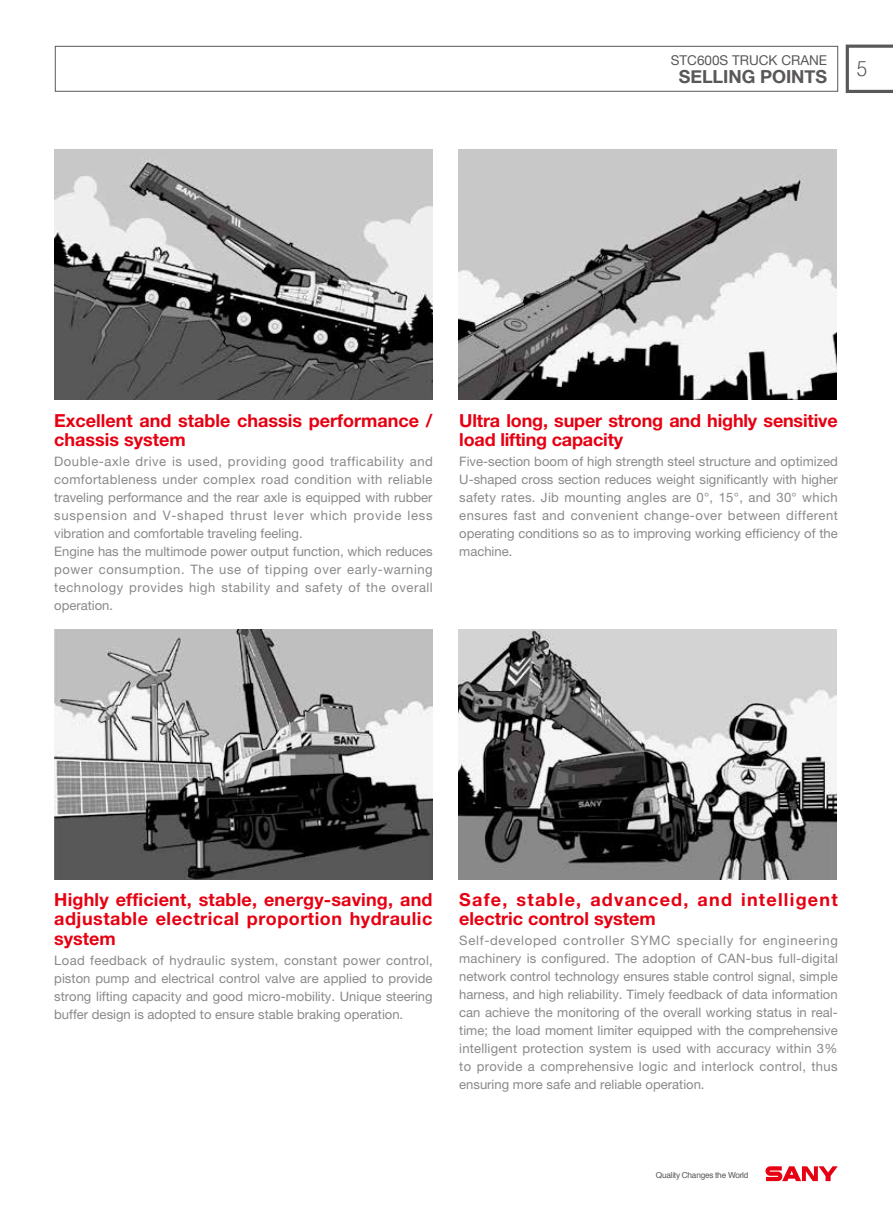
<style>
.page{position:relative;width:893px;height:1212px;background:#fff}
.page>*{position:absolute;margin:0;border:0;box-sizing:border-box;transform-origin:0 0}
.t1{font:300 21px "Helvetica";color:#595757;scale:.9 1}
.t2{font:700 18px/19.5px "Helvetica Neue LT Pro";color:#e60012}
.t3{font:700 18px/19.5px "Helvetica Neue LT Pro";letter-spacing:.07em;color:#e60012}
.t4{font:700 18px "Helvetica Neue";color:#595757}
.t5{font:13.5px "Helvetica Neue";color:#595757}
.t6{font:13.05px/18px "Helvetica Neue LT Pro";color:#898989;text-align:justify}
.t7{font:13.05px/18px "Helvetica Neue LT Pro";letter-spacing:.03em;color:#898989}
.t8{font:8.25px "Helvetica";letter-spacing:-.03em;color:#595757}
</style>
<div class="page">
<svg style="left:765px;top:1166px;width:73px;height:15px"></svg>
<div style="left:55px;top:46px;width:783px;height:45px;border:1px solid #595757"></div>
<svg style="left:846px;top:45px;width:47px;height:48px"></svg>
<img style="left:54px;top:149px;width:378px;height:250px">
<img style="left:458px;top:149px;width:378px;height:250px">
<img style="left:54px;top:629px;width:378px;height:251px">
<img style="left:458px;top:629px;width:378px;height:251px">
<p class="t5" style="left:671px;top:50px;width:158px">STC600S TRUC K CRANE</p>
<h2 class="t4" style="left:679px;top:62px;width:94px">SELLING POINTS</h2>
<h1 class="t1" style="left:857px;top:51px;width:13px">5</h1>
<h2 class="t2" style="left:54px;top:410px;width:380px">Excellent and stable chassis performance / chassis system</h2>
<p class="t7" style="left:54px;top:452px;width:380px">Double-axle drive is used, providing good trafficability and comfortableness under complex road condition with reliable traveling performance and the rear axle is equipped with rubber suspension and V-shaped thrust lever which provide less vibration and comfortable traveling feeling.<br>Engine has the multimode power output function, which reduces power consumption. The use of tipping over early-warning technology provides high stability and safety of the overall operation.</p>
<h2 class="t2" style="left:459px;top:410px;width:380px">Ultra long, super strong and highly sensitive load lifting capacity</h2>
<p class="t6" style="left:459px;top:452px;width:380px">Five-section boom of high strength steel structure and optimized U-shaped cross section reduces weight significantly with higher safety rates. Jib mounting angles are 0°, 15°, and 30° which ensures fast and convenient change-over between different operating conditions so as to improving working efficiency of the machine.</p>
<h2 class="t2" style="left:54px;top:889px;width:380px;text-align:justify">Highly efficient, stable, energy-saving, and adjustable electrical proportion hydraulic system</h2>
<p class="t6" style="left:54px;top:951px;width:380px">Load feedback of hydraulic system, constant power control, piston pump and electrical control valve are applied to provide strong lifting capacity and good micro-mobility. Unique steering buffer design is adopted to ensure stable braking operation.</p>
<h2 class="t3" style="left:459px;top:889px;width:380px">Safe, stable, advanced, and intelligent electric control system</h2>
<p class="t6" style="left:459px;top:931px;width:380px">Self-developed controller SYMC specially for engineering machinery is configured. The adoption of CAN-bus full-digital network control technology ensures stable control signal, simple harness, and high reliability. Timely feedback of data information can achieve the monitoring of the overall working status in real&shy;time; the load moment limiter equipped with the comprehensive intelligent protection system is used with accuracy within 3% to provide a comprehensive logic and interlock control, thus ensuring more safe and reliable operation.</p>
<p class="t8" style="left:656px;top:1169px;width:94px">Quality Changes the World</p>
</div>
